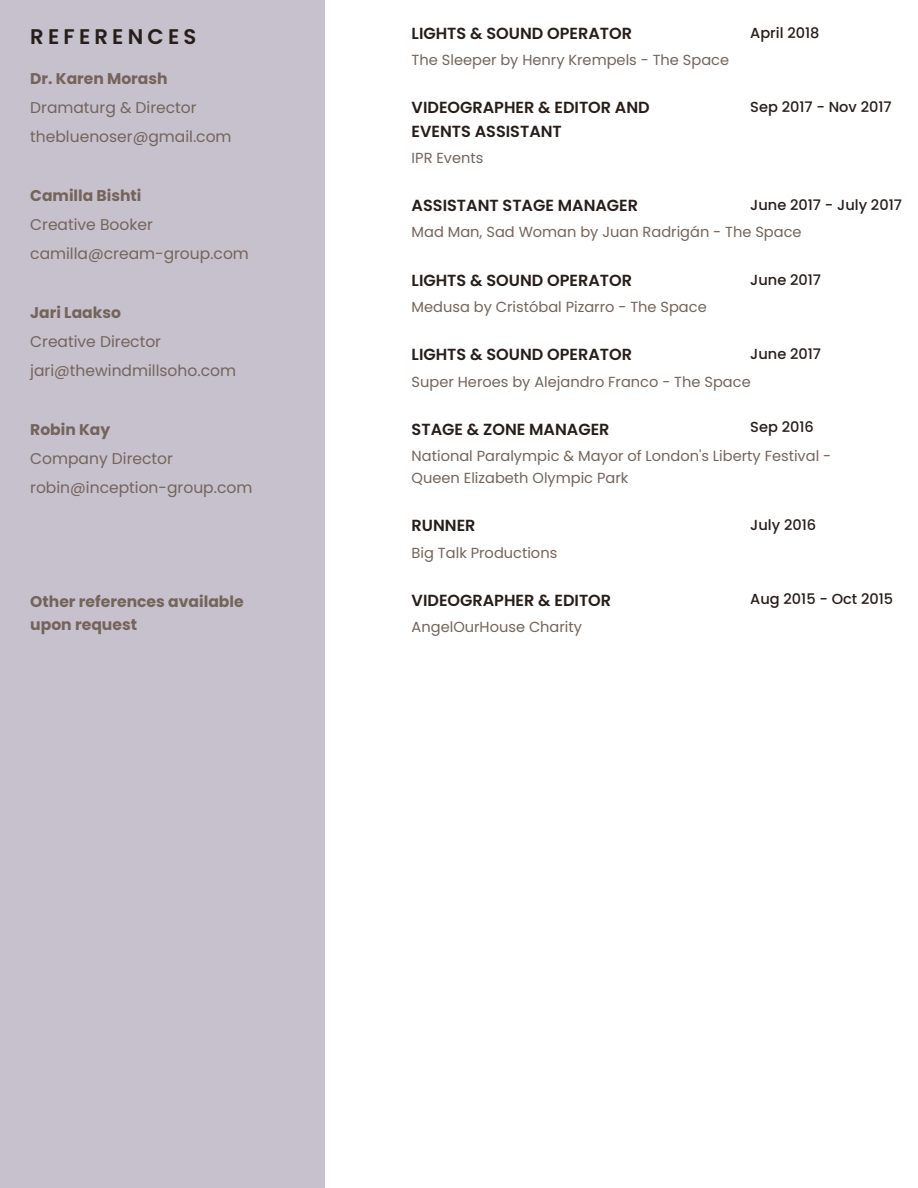
<style>
.page{position:relative;width:918px;height:1188px;background:#fff}
.page>*{position:absolute;margin:0;border:0;box-sizing:border-box;transform-origin:0 0}
.t1{font:600 21.15px "Poppins";letter-spacing:.2em;color:#271e1a}
.t2{font:600 16.05px/23.7px "Poppins";color:#271e1a}
.t3{font:15.6px/29.2px "Poppins";color:#74645a}
.t4{font:700 15.6px "Poppins";color:#74645a}
.t5{font:14.55px/21.9px "Poppins";color:#74645a}
.t6{font:500 14.55px "Poppins";color:#271e1a}
</style>
<div class="page">
<div style="left:0;top:0;width:325px;height:1188px;background:#c7c1ce"></div>
<h1 class="t1" style="left:30px;top:22px;width:168px">REFERENCES</h1>
<p class="t4" style="left:30px;top:68px;width:139px">Dr. Karen Morash</p>
<p class="t3" style="left:30px;top:93px;width:203px">Dramaturg &amp; Director thebluenoser@gmail.com</p>
<p class="t4" style="left:30px;top:185px;width:113px">Camilla Bishti</p>
<p class="t3" style="left:30px;top:210px;width:220px">Creative Booker camilla@cream-group.com</p>
<p class="t4" style="left:30px;top:302px;width:92px">Jari Laakso</p>
<p class="t3" style="left:30px;top:327px;width:207px">Creative Director jari@thewindmillsoho.com</p>
<p class="t2" style="left:412px;top:21px;width:222px">LIGHTS &amp; SOUND OPERATOR</p>
<p class="t5" style="left:412px;top:49px;width:319px">The Sleeper by Henry Krempels - The Space</p>
<p class="t2" style="left:412px;top:96px;width:240px">VIDEOGRAPHER &amp; EDITOR AND<br>EVENTS ASSISTANT</p>
<p class="t5" style="left:412px;top:147px;width:73px">IPR Events</p>
<p class="t6" style="left:750px;top:22px;width:71px">April 2018</p>
<p class="t6" style="left:750px;top:97px;width:143px">Sep 2017 - Nov 2017</p>
<p class="t6" style="left:750px;top:195px;width:153px">June 2017 - July 2017</p>
<p class="t2" style="left:412px;top:193px;width:228px">ASSISTANT STAGE MANAGER</p>
<p class="t5" style="left:412px;top:221px;width:391px">Mad Man, Sad Woman by Juan Radrigán - The Space</p>
<p class="t2" style="left:412px;top:268px;width:222px">LIGHTS &amp; SOUND OPERATOR</p>
<p class="t5" style="left:412px;top:296px;width:297px">Medusa by Cristóbal Pizarro - The Space</p>
<p class="t6" style="left:750px;top:269px;width:72px">June 2017</p>
<p class="t6" style="left:750px;top:344px;width:72px">June 2017</p>
<p class="t2" style="left:412px;top:343px;width:222px">LIGHTS &amp; SOUND OPERATOR</p>
<p class="t5" style="left:412px;top:371px;width:341px">Super Heroes by Alejandro Franco - The Space</p>
<p class="t6" style="left:750px;top:417px;width:65px">Sep 2016</p>
<p class="t4" style="left:30px;top:419px;width:82px">Robin Kay</p>
<p class="t3" style="left:30px;top:444px;width:224px">Company Director robin@inception-group.com</p>
<p class="t2" style="left:412px;top:417px;width:199px">STAGE &amp; ZONE MANAGER</p>
<p class="t5" style="left:412px;top:445px;width:421px">National Paralympic &amp; Mayor of London's Liberty Festival -<br>Queen Elizabeth Olympic Park</p>
<p class="t2" style="left:412px;top:514px;width:65px">RUNNER</p>
<p class="t5" style="left:412px;top:542px;width:147px">Big Talk Productions</p>
<p class="t2" style="left:412px;top:588px;width:201px">VIDEOGRAPHER &amp; EDITOR</p>
<p class="t5" style="left:412px;top:616px;width:172px">AngelOurHouse Charity</p>
<p class="t6" style="left:750px;top:515px;width:67px">July 2016</p>
<p class="t4" style="left:30px;top:591px;width:215px">Other references available</p>
<p class="t6" style="left:750px;top:588px;width:144px">Aug 2015 - Oct 2015</p>
<p class="t4" style="left:30px;top:614px;width:108px">upon request</p>
</div>
